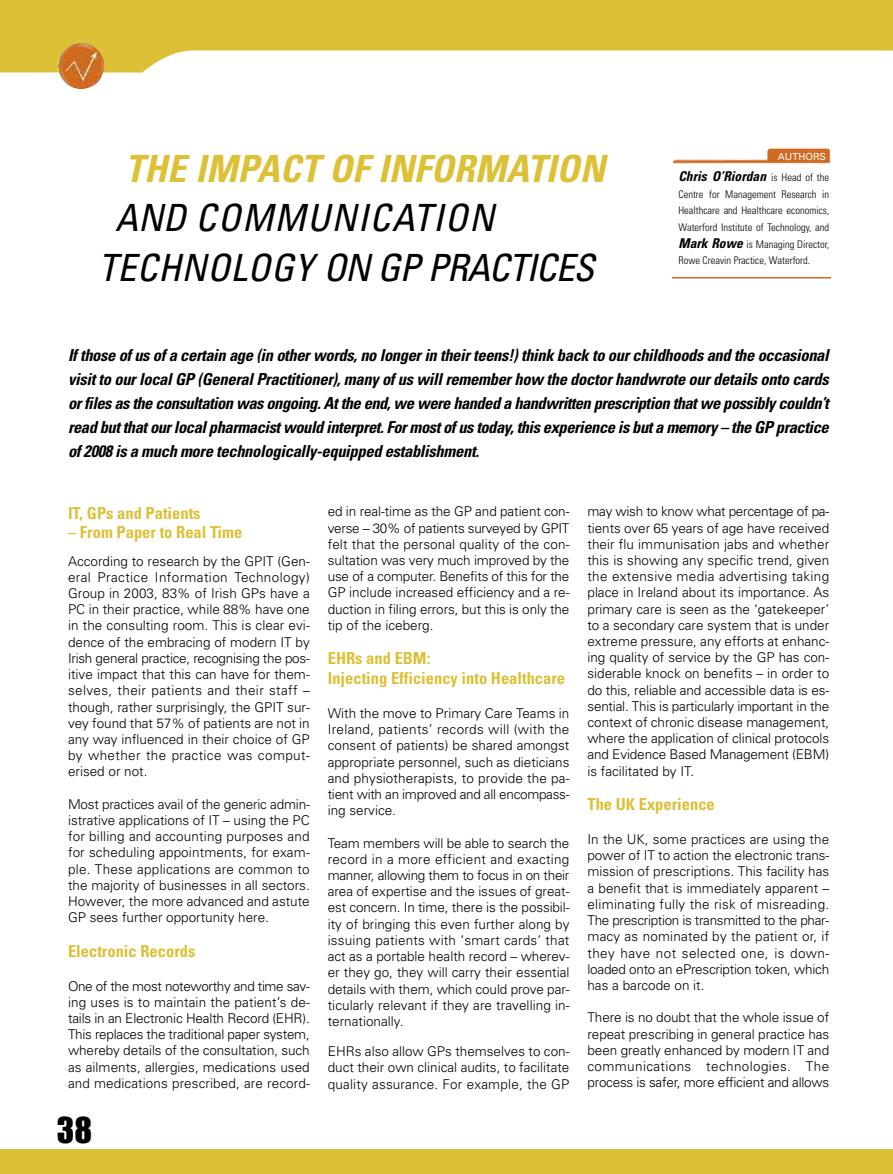
<style>
.page{position:relative;width:893px;height:1174px;background:#fff}
.page>*{position:absolute;margin:0;border:0;box-sizing:border-box;transform-origin:0 0}
.t1{font:italic condensed 37.5px/49.5px "Univers";letter-spacing:.015em;color:#000}
.t2{font:italic 700 condensed 37.5px "Univers";letter-spacing:.005em;color:#dcc036}
.t3{font:33px "Impact";color:#000}
.t4{font:italic 700 condensed 16.5px/24px "Univers";letter-spacing:-.02em;color:#000;text-align:justify}
.t5{font:700 condensed 16.5px/19.8px "Univers";color:#dcc036}
.t6{font:300 13.5px/16.2px "Univers";color:#000;text-align:justify}
.t7{font:italic 700 condensed 13.5px "Univers";color:#000}
.t8{font:300 condensed 10.5px/16.5px "Univers";color:#000;text-align:justify}
.t9{font:9.75px "Univers";color:#fff}
.s1{font-weight:300;font-style:normal;font-size:10.5px}
.s2{font-weight:700;font-style:italic;font-size:13.5px}
</style>
<div class="page">
<svg style="left:0;top:0;width:893px;height:73px;fill:#dcc036"></svg>
<div style="left:0;top:1149px;width:893px;height:25px;background:#dcc036"></div>
<img style="left:724px;top:148px;width:107px;height:16px">
<img style="left:673px;top:159px;width:51px;height:5px">
<hr style="left:672px;top:277px;width:159px;height:1px;background:#ce6b23">
<img style="left:58px;top:43px;width:46px;height:46px">
<h1 class="t2" style="left:125px;top:155px;width:481px">THE IMPACT OF INFORMATION</h1>
<h1 class="t1" style="left:98px;top:196px;width:498px;text-indent:17px">AND COMMUNICATION<br>TECHNOLOGY ON GP PRACTICES</h1>
<p class="t9" style="left:778px;top:153px;width:50px">AUTHORS</p>
<p class="t7" style="left:678px;top:172px;width:152px">Chris O’Riordan <span class="s1">is Head of the</span></p>
<p class="t8" style="left:678px;top:187px;width:152px">Centre for Management Research in Healthcare and Healthcare economics, Waterford Institute of Technology, and <span class="s2">Mark Rowe</span> is Managing Director, Rowe Creavin Practice, Waterford.</p>
<p class="t4" style="left:68px;top:344px;width:762px">If those of us of a certain age (in other words, no longer in their teens!) think back to our childhoods and the occasional visit to our local GP (General Practitioner), many of us will remember how the doctor handwrote our details onto cards or files as the consultation was ongoing. At the end, we were handed a handwritten prescription that we possibly couldn’t read but that our local pharmacist would interpret. For most of us today, this experience is but a memory – the GP practice of 2008 is a much more technologically-equipped establishment.</p>
<p class="t5" style="left:68px;top:504px;width:134px">IT, GPs and Patients</p>
<p class="t5" style="left:68px;top:524px;width:176px">– From Paper to Real Time</p>
<p class="t6" style="left:68px;top:554px;width:243px">According to research by the GPIT (Gen&shy;eral Practice Information Technology)<br>Group in 2003, 83% of Irish GPs have a PC in their practice, while 88% have one in the consulting room. This is clear evi&shy;dence of the embracing of modern IT by Irish general practice, recognising the pos&shy;itive impact that this can have for them&shy;selves, their patients and their staff – though, rather surprisingly, the GPIT sur&shy;vey found that 57% of patients are not in any way influenced in their choice of GP by whether the practice was comput&shy;erised or not.</p>
<p class="t6" style="left:68px;top:797px;width:243px">Most practices avail of the generic admin&shy;istrative applications of IT – using the PC for billing and accounting purposes and for scheduling appointments, for exam&shy;ple. These applications are common to the majority of businesses in all sectors.<br>However, the more advanced and astute GP sees further opportunity here.</p>
<p class="t5" style="left:68px;top:942px;width:129px">Electronic Records</p>
<p class="t6" style="left:68px;top:979px;width:243px">One of the most noteworthy and time sav&shy;ing uses is to maintain the patient’s de&shy;tails in an Electronic Health Record (EHR).<br>This replaces the traditional paper system, whereby details of the consultation, such as ailments, allergies, medications used and medications prescribed, are record-</p>
<h2 class="t3" style="left:57px;top:1112px;width:37px">38</h2>
<p class="t6" style="left:328px;top:504px;width:243px">ed in real-time as the GP and patient con&shy;verse – 30% of patients surveyed by GPIT felt that the personal quality of the con&shy;sultation was very much improved by the use of a computer. Benefits of this for the GP include increased efficiency and a re&shy;duction in filing errors, but this is only the tip of the iceberg.</p>
<p class="t5" style="left:328px;top:650px;width:239px">EHRs and EBM:<br>Injecting Efficiency into Healthcare</p>
<p class="t6" style="left:328px;top:706px;width:243px">With the move to Primary Care Teams in Ireland, patients’ records will (with the consent of patients) be shared amongst appropriate personnel, such as dieticians and physiotherapists, to provide the pa&shy;tient with an improved and all encompass&shy;ing service.</p>
<p class="t6" style="left:328px;top:836px;width:243px">Team members will be able to search the record in a more efficient and exacting manner, allowing them to focus in on their area of expertise and the issues of great&shy;est concern. In time, there is the possibil&shy;ity of bringing this even further along by issuing patients with ‘smart cards’ that act as a portable health record – wherev&shy;er they go, they will carry their essential details with them, which could prove par&shy;ticularly relevant if they are travelling in&shy;ternationally.</p>
<p class="t6" style="left:328px;top:1044px;width:243px">EHRs also allow GPs themselves to con&shy;duct their own clinical audits, to facilitate quality assurance. For example, the GP</p>
<p class="t6" style="left:587px;top:504px;width:243px">may wish to know what percentage of pa&shy;tients over 65 years of age have received their flu immunisation jabs and whether this is showing any specific trend, given the extensive media advertising taking place in Ireland about its importance. As primary care is seen as the ‘gatekeeper’ to a secondary care system that is under extreme pressure, any efforts at enhanc&shy;ing quality of service by the GP has con&shy;siderable knock on benefits – in order to do this, reliable and accessible data is es&shy;sential. This is particularly important in the context of chronic disease management, where the application of clinical protocols and Evidence Based Management (EBM) is facilitated by IT.</p>
<p class="t5" style="left:587px;top:796px;width:129px">The UK Experience</p>
<p class="t6" style="left:587px;top:832px;width:243px">In the UK, some practices are using the power of IT to action the electronic trans&shy;mission of prescriptions. This facility has a benefit that is immediately apparent – eliminating fully the risk of misreading.<br>The prescription is transmitted to the phar&shy;macy as nominated by the patient or, if they have not selected one, is down&shy;loaded onto an ePrescription token, which has a barcode on it.</p>
<p class="t6" style="left:587px;top:1010px;width:243px">There is no doubt that the whole issue of repeat prescribing in general practice has been greatly enhanced by modern IT and communications technologies. The process is safer, more efficient and allows</p>
</div>
